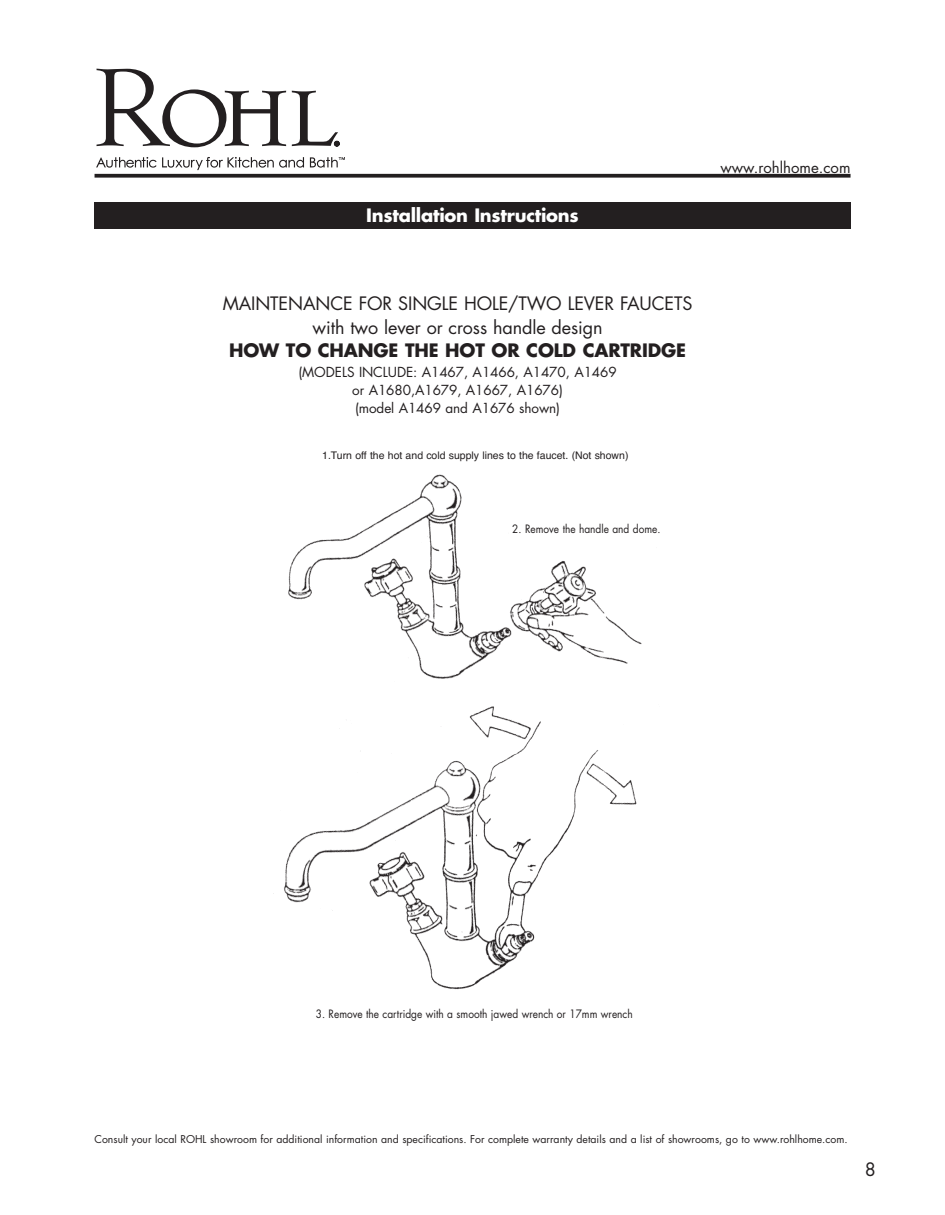
<style>
.page{position:relative;width:945px;height:1215px;background:#fff}
.page>*{position:absolute;margin:0;border:0;box-sizing:border-box;transform-origin:0 0}
.t1{font:18px/23.7px "Futura";letter-spacing:-.005em;color:#231f20;text-align:center}
.t2{font:700 18px "Futura";letter-spacing:-.005em;color:#231f20}
.t3{font:700 18px "Futura";letter-spacing:-.015em;color:#fff}
.t4{font:15px "Futura";color:#231f20}
.t5{font:13.5px/17.7px "Futura";letter-spacing:-.005em;color:#231f20;text-align:center}
.t6{font:11.25px "Futura";color:#231f20;scale:.9 1}
.t7{font:10.5px "Futura";color:#231f20}
.t8{font:10.5px "Helvetica";color:#231f20}
</style>
<div class="page">
<svg style="left:95px;top:174px;width:756px;height:4px;fill:#231f20"></svg>
<div style="left:94px;top:202px;width:757px;height:28px;background:#231f20"></div>
<svg style="left:96px;top:69px;width:190px;height:78px"></svg>
<svg style="left:292px;top:91px;width:47px;height:55px"></svg>
<svg style="left:96px;top:157px;width:208px;height:13px"></svg>
<svg style="left:310px;top:157px;width:35px;height:11px"></svg>
<img style="left:273px;top:474px;width:369px;height:516px">
<h1 class="t3" style="left:366px;top:207px;width:214px">Installation Instructions</h1>
<h2 class="t4" style="left:721px;top:160px;width:132px">www.rohlhome.com</h2>
<h1 class="t1" style="left:223px;top:293px;width:471px">MAINTENANCE FOR SINGLE HOLE/TWO LEVER FAUCETS with two lever or cross handle design</h1>
<h1 class="t2" style="left:229px;top:342px;width:459px">HOW TO CHANGE THE HOT OR COLD CARTRIDGE</h1>
<p class="t5" style="left:299px;top:365px;width:320px">(MODELS INCLUDE: A1467, A1466, A1470, A1469 or A1680,A1679, A1667, A1676)<br>(model A1469 and A1676 shown)</p>
<p class="t8" style="left:322px;top:450px;width:308px">1.Turn off the hot and cold supply lines to the faucet. (Not shown)</p>
<p class="t6" style="left:512px;top:523px;width:166px">2. Remove the handle and dome.</p>
<p class="t6" style="left:316px;top:1008px;width:354px">3. Remove the cartridge with a smooth jawed wrench or 17mm wrench</p>
<p class="t7" style="left:95px;top:1134px;width:755px">Consult your local ROHL showroom for additional information and specifications. For complete warranty details and a list of showrooms, go to www.rohlhome.com.</p>
<h1 class="t1" style="left:865px;top:1159px;width:13px">8</h1>
</div>
